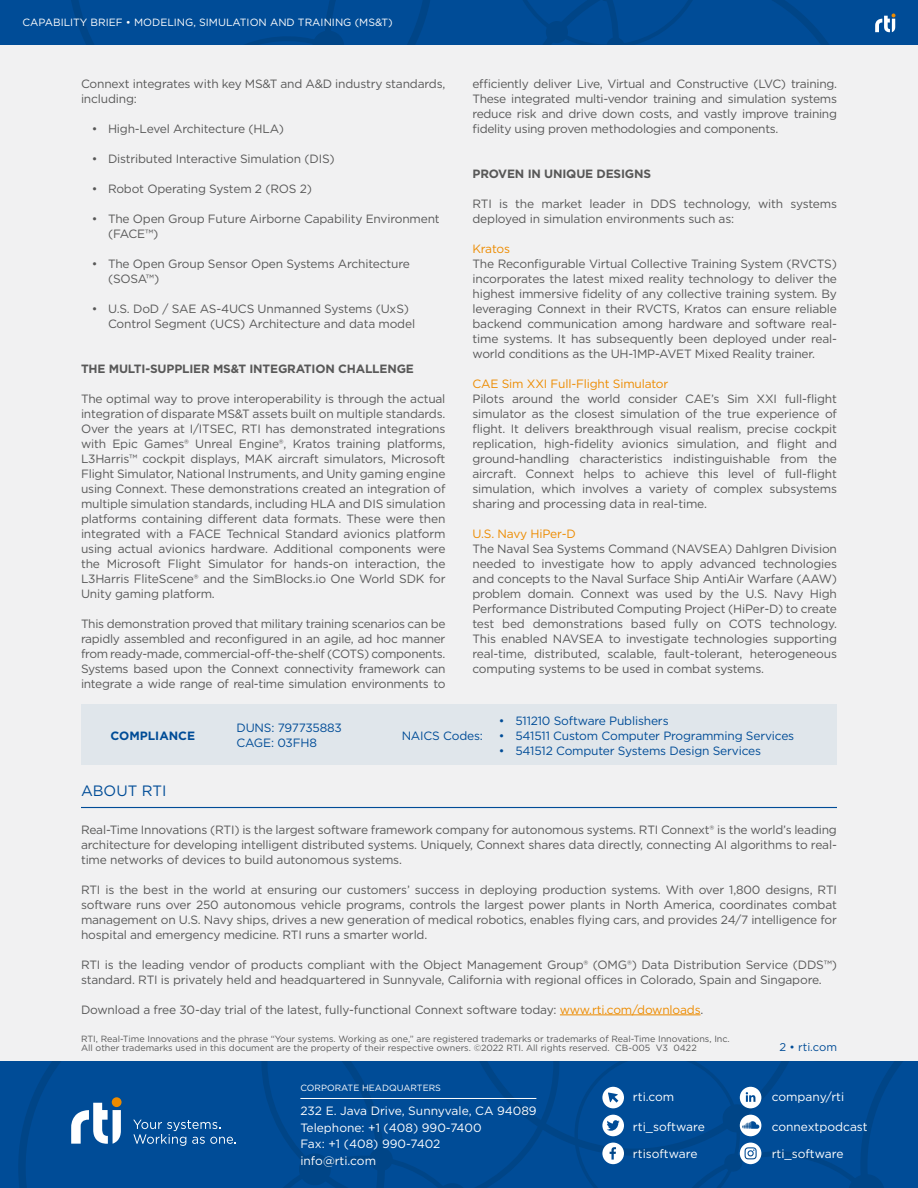
<style>
.page{position:relative;width:918px;height:1188px;background:#f1f1f2}
.page>*{position:absolute;margin:0;border:0;box-sizing:border-box;transform-origin:0 0}
.t1{font:15px "Gotham";color:#004c97}
.t2{font:12px/15px "Gotham";letter-spacing:-.015em;color:#585858;text-align:justify}
.t3{font:12px/16.5px "Gotham";color:#fff}
.t4{font:12px/15px "Gotham";letter-spacing:-.015em;color:#004c97}
.t5{font:700 12px "Gotham";letter-spacing:-.015em;color:#585858}
.t6{font:12px "Gotham";letter-spacing:-.015em;color:#ed8b00}
.t7{font:700 12px "Gotham";color:#004c97}
.t8{font:11.25px "Gotham";color:#004c97}
.t9{font:10.5px "Gotham";color:#fff}
.t10{font:9px/9.8px "Gotham";color:#585858}
.t11{font:9px "Gotham";color:#fff}
.s1{color:#ed8b00}
</style>
<div class="page">
<div style="left:0;top:0;width:918px;height:45px;background:#004c97"></div>
<div style="left:2px;top:1062px;width:131px;height:126px;background:#004c97"></div>
<svg style="left:71px;top:1103px;width:50px;height:41px"></svg>
<div style="left:112px;top:1097px;width:10px;height:10px;background:#ed8b00;border-radius:50%"></div>
<svg style="left:133px;top:1062px;width:785px;height:126px;background:#064f97"></svg>
<svg style="left:71px;top:0;width:825px;height:45px"></svg>
<div style="left:81px;top:704px;width:756px;height:61px;background:#e0e6eb"></div>
<hr style="left:560px;top:1015px;width:141px;height:1px;background:#ed8b00">
<hr style="left:81px;top:807px;width:756px;height:1px;background:#004c97">
<p class="t9" style="left:22px;top:16px;width:372px">CAPABILITY BRIEF • MODELING, SIMULATION AND TRAINING (MS&amp;T)</p>
<p class="t2" style="left:81px;top:76px;width:366px">Connext integrates with key MS&amp;T and A&amp;D industry standards, including:</p>
<p class="t2" style="left:92px;top:121px;width:194px">• High-Level Architecture (HLA)</p>
<p class="t2" style="left:92px;top:151px;width:244px">• Distributed Interactive Simulation (DIS)</p>
<p class="t2" style="left:92px;top:181px;width:222px">• Robot Operating System 2 (ROS 2)</p>
<p class="t2" style="left:108px;top:211px;width:333px;text-indent:-16px">• The Open Group Future Airborne Capability Environment (FACE™)</p>
<p class="t2" style="left:108px;top:256px;width:303px;text-indent:-16px">• The Open Group Sensor Open Systems Architecture (SOSA™)</p>
<p class="t2" style="left:108px;top:301px;width:309px;text-indent:-16px">• U.S. DoD / SAE AS-4UCS Unmanned Systems (UxS)<br>Control Segment (UCS) Architecture and data model</p>
<p class="t5" style="left:81px;top:360px;width:335px">THE MULTI-SUPPLIER MS&amp;T INTEGRATION CHALLENGE</p>
<p class="t2" style="left:81px;top:391px;width:366px">The optimal way to prove interoperability is through the actual integration of disparate MS&amp;T assets built on multiple standards.<br>Over the years at I/ITSEC, RTI has demonstrated integrations with Epic Games® Unreal Engine®, Kratos training platforms, L3Harris™ cockpit displays, MAK aircraft simulators, Microsoft Flight Simulator, National Instruments, and Unity gaming engine using Connext. These demonstrations created an integration of multiple simulation standards, including HLA and DIS simulation platforms containing different data formats. These were then integrated with a FACE Technical Standard avionics platform using actual avionics hardware. Additional components were the Microsoft Flight Simulator for hands-on interaction, the L3Harris FliteScene® and the SimBlocks.io One World SDK for Unity gaming platform.</p>
<p class="t2" style="left:81px;top:616px;width:366px">This demonstration proved that military training scenarios can be rapidly assembled and reconfigured in an agile, ad hoc manner from ready-made, commercial-off-the-shelf (COTS) components.<br>Systems based upon the Connext connectivity framework can integrate a wide range of real-time simulation environments to</p>
<p class="t2" style="left:472px;top:76px;width:366px">efficiently deliver Live, Virtual and Constructive (LVC) training.<br>These integrated multi-vendor training and simulation systems reduce risk and drive down costs, and vastly improve training fidelity using proven methodologies and components.</p>
<p class="t5" style="left:472px;top:165px;width:180px">PROVEN IN UNIQUE DESIGNS</p>
<p class="t2" style="left:472px;top:196px;width:366px">RTI is the market leader in DDS technology, with systems deployed in simulation environments such as:</p>
<p class="t6" style="left:472px;top:241px;width:39px">Kratos</p>
<p class="t2" style="left:472px;top:256px;width:366px">The Reconfigurable Virtual Collective Training System (RVCTS) incorporates the latest mixed reality technology to deliver the highest immersive fidelity of any collective training system. By leveraging Connext in their RVCTS, Kratos can ensure reliable backend communication among hardware and software real&shy;time systems. It has subsequently been deployed under real&shy;world conditions as the UH-1MP-AVET Mixed Reality trainer.</p>
<p class="t6" style="left:472px;top:376px;width:197px">CAE Sim XXI Full-Flight Simulator</p>
<p class="t2" style="left:472px;top:391px;width:366px">Pilots around the world consider CAE’s Sim XXI full-flight simulator as the closest simulation of the true experience of flight. It delivers breakthrough visual realism, precise cockpit replication, high-fidelity avionics simulation, and flight and ground-handling characteristics indistinguishable from the aircraft. Connext helps to achieve this level of full-flight simulation, which involves a variety of complex subsystems sharing and processing data in real-time.</p>
<p class="t6" style="left:472px;top:526px;width:105px">U.S. Navy HiPer-D</p>
<p class="t2" style="left:472px;top:541px;width:366px">The Naval Sea Systems Command (NAVSEA) Dahlgren Division needed to investigate how to apply advanced technologies and concepts to the Naval Surface Ship AntiAir Warfare (AAW) problem domain. Connext was used by the U.S. Navy High Performance Distributed Computing Project (HiPer-D) to create test bed demonstrations based fully on COTS technology.<br>This enabled NAVSEA to investigate technologies supporting real-time, distributed, scalable, fault-tolerant, heterogeneous computing systems to be used in combat systems.</p>
<p class="t7" style="left:111px;top:727px;width:86px">COMPLIANCE</p>
<p class="t4" style="left:236px;top:720px;width:107px">DUNS: 797735883<br>CAGE: 03FH8</p>
<p class="t1" style="left:81px;top:781px;width:87px">ABOUT RTI</p>
<p class="t4" style="left:402px;top:728px;width:83px">NAICS Codes:</p>
<p class="t4" style="left:499px;top:713px;width:171px">• 511210 Software Publishers</p>
<p class="t4" style="left:499px;top:728px;width:297px">• 541511 Custom Computer Programming Services</p>
<p class="t4" style="left:499px;top:743px;width:264px">• 541512 Computer Systems Design Services</p>
<p class="t2" style="left:81px;top:822px;width:757px">Real-Time Innovations (RTI) is the largest software framework company for autonomous systems. RTI Connext® is the world’s leading architecture for developing intelligent distributed systems. Uniquely, Connext shares data directly, connecting AI algorithms to real&shy;time networks of devices to build autonomous systems.</p>
<p class="t2" style="left:81px;top:882px;width:758px">RTI is the best in the world at ensuring our customers’ success in deploying production systems. With over 1,800 designs, RTI software runs over 250 autonomous vehicle programs, controls the largest power plants in North America, coordinates combat management on U.S. Navy ships, drives a new generation of medical robotics, enables flying cars, and provides 24/7 intelligence for hospital and emergency medicine. RTI runs a smarter world.</p>
<p class="t2" style="left:81px;top:957px;width:757px">RTI is the leading vendor of products compliant with the Object Management Group® (OMG®) Data Distribution Service (DDS™) standard. RTI is privately held and headquartered in Sunnyvale, California with regional offices in Colorado, Spain and Singapore.</p>
<p class="t2" style="left:81px;top:1002px;width:624px">Download a free 30-day trial of the latest, fully-functional Connext software today: <span class="s1">www.rti.com/downloads</span>.</p>
<p class="t10" style="left:81px;top:1033px;width:650px">RTI, Real-Time Innovations and the phrase “Your systems. Working as one,” are registered trademarks or trademarks of Real-Time Innovations, Inc.<br>All other trademarks used in this document are the property of their respective owners. ©2022 RTI. All rights reserved. CB-005 V3 0422</p>
<p class="t11" style="left:300px;top:1082px;width:142px">CORPORATE HEADQUARTERS</p>
<p class="t3" style="left:300px;top:1103px;width:238px">232 E. Java Drive, Sunnyvale, CA 94089<br>Telephone: +1 (408) 990-7400<br>Fax: +1 (408) 990-7402<br>info@rti.com</p>
<p class="t3" style="left:633px;top:1089px;width:43px">rti.com</p>
<p class="t3" style="left:633px;top:1118px;width:73px">rti_software</p>
<p class="t3" style="left:633px;top:1145px;width:66px">rtisoftware</p>
<p class="t8" style="left:779px;top:1040px;width:59px">2 • rti.com</p>
<p class="t3" style="left:772px;top:1089px;width:74px">company/rti</p>
<p class="t3" style="left:772px;top:1118px;width:97px">connextpodcast</p>
<p class="t3" style="left:772px;top:1145px;width:73px">rti_software</p>
</div>
